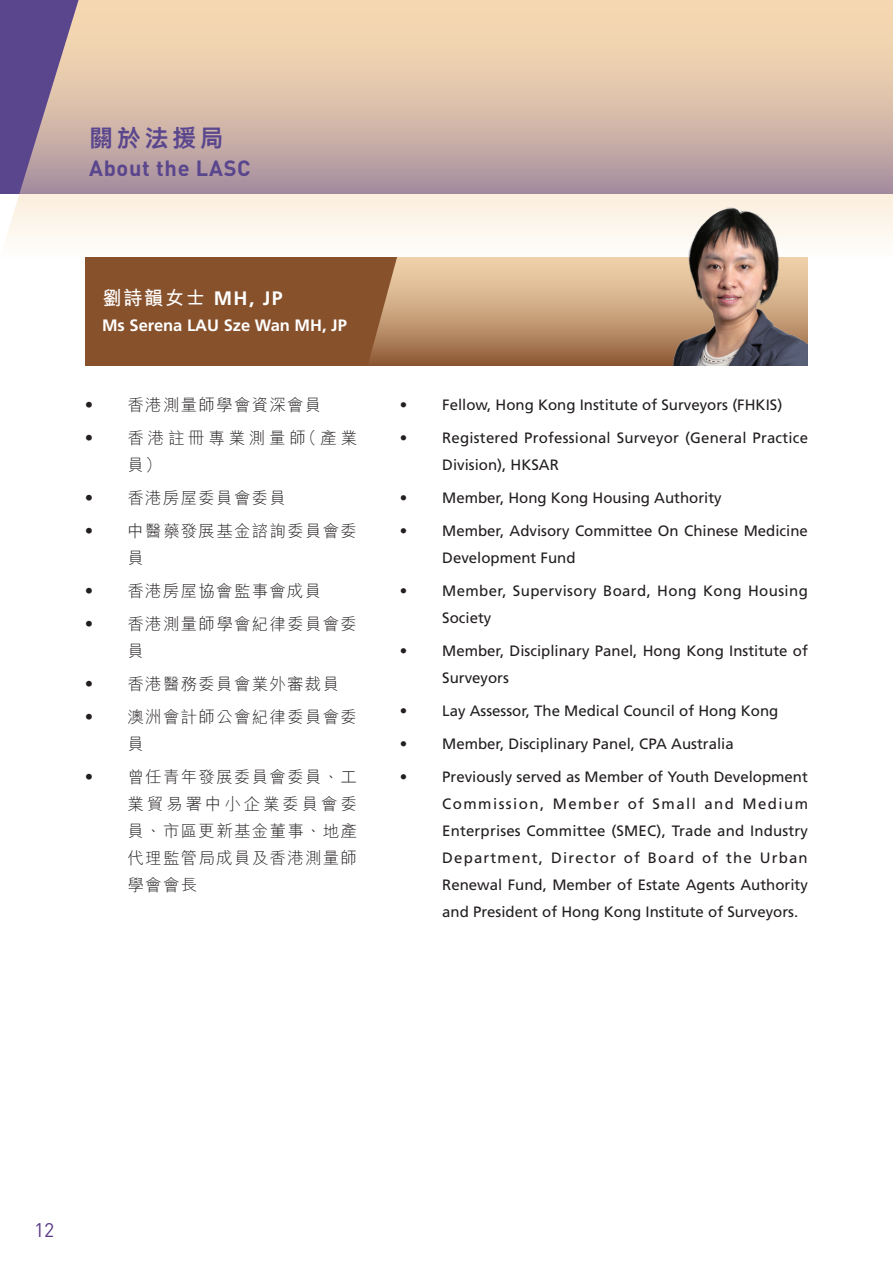
<style>
.page{position:relative;width:893px;height:1263px;background:#fff}
.page>*{position:absolute;margin:0;border:0;box-sizing:border-box;transform-origin:0 0}
.t1{font:800 24px "M Hei HK";letter-spacing:.15em;color:#5a468d}
.t2{font:700 21.75px "DINOT";letter-spacing:.03em;color:#5a468d}
.t3{font:700 19.5px "M Hei HK";letter-spacing:.075em;color:#fff}
.t4{font:19.5px "DINOT";color:#5a3b86}
.t5{font:300 16.5px/27px "M Hei HK";letter-spacing:.075em;color:#231f20;text-align:justify}
.t6{font:700 16.5px "Frutiger LT Std";color:#fff}
.t7{font:300 16.5px "M Hei HK";letter-spacing:.225em;color:#231f20}
.t8{font:15px/27px "Frutiger LT Std";color:#231f20}
.t9{font:15px/27px "Frutiger LT Std";letter-spacing:.025em;color:#231f20}
.s1{font-family:"Frutiger LT Std"}
</style>
<div class="page">
<svg style="left:0;top:0;width:893px;height:240px"></svg>
<div style="left:85px;top:257px;width:723px;height:109px;background:#87512c"></div>
<svg style="left:369px;top:257px;width:293px;height:105px"></svg>
<img style="left:662px;top:193px;width:146px;height:173px">
<h1 class="t1" style="left:89px;top:126px;width:136px">關於法援局</h1>
<h2 class="t2" style="left:89px;top:151px;width:163px">About the LASC</h2>
<p class="t3" style="left:102px;top:284px;width:182px">劉詩韻女士 <span class="s1">MH, JP</span></p>
<p class="t6" style="left:102px;top:316px;width:246px">Ms Serena LAU Sze Wan MH, JP</p>
<p class="t5" style="left:81px;top:391px;width:242px">• 香港測量師學會資深會員</p>
<p class="t7" style="left:81px;top:429px;width:278px">• 香港註冊專業測量師（產業</p>
<p class="t5" style="left:128px;top:451px;width:36px">員）</p>
<p class="t5" style="left:81px;top:484px;width:207px">• 香港房屋委員會委員</p>
<p class="t5" style="left:81px;top:517px;width:278px">• 中醫藥發展基金諮詢委員會委</p>
<p class="t5" style="left:128px;top:544px;width:18px">員</p>
<p class="t5" style="left:81px;top:577px;width:242px">• 香港房屋協會監事會成員</p>
<p class="t5" style="left:81px;top:610px;width:278px">• 香港測量師學會紀律委員會委</p>
<p class="t5" style="left:128px;top:637px;width:18px">員</p>
<p class="t5" style="left:81px;top:670px;width:260px">• 香港醫務委員會業外審裁員</p>
<p class="t5" style="left:81px;top:703px;width:278px">• 澳洲會計師公會紀律委員會委</p>
<p class="t5" style="left:128px;top:730px;width:18px">員</p>
<p class="t5" style="left:128px;top:763px;width:231px;text-indent:-47px">• 曾任青年發展委員會委員、工業貿易署中小企業委員會委員、市區更新基金董事、地產代理監管局成員及香港測量師學會會長</p>
<p class="t8" style="left:400px;top:391px;width:384px">• Fellow, Hong Kong Institute of Surveyors (FHKIS)</p>
<p class="t8" style="left:442px;top:424px;width:367px;text-indent:-43px">• Registered Professional Surveyor (General Practice<br>Division), HKSAR</p>
<p class="t8" style="left:400px;top:484px;width:323px">• Member, Hong Kong Housing Authority</p>
<p class="t8" style="left:442px;top:517px;width:367px;text-indent:-43px">• Member, Advisory Committee On Chinese Medicine<br>Development Fund</p>
<p class="t9" style="left:442px;top:577px;width:367px;text-indent:-43px">• Member, Supervisory Board, Hong Kong Housing<br>Society</p>
<p class="t8" style="left:442px;top:637px;width:367px;text-indent:-43px">• Member, Disciplinary Panel, Hong Kong Institute of<br>Surveyors</p>
<p class="t8" style="left:400px;top:697px;width:380px">• Lay Assessor, The Medical Council of Hong Kong</p>
<p class="t8" style="left:400px;top:730px;width:336px">• Member, Disciplinary Panel, CPA Australia</p>
<p class="t8" style="left:442px;top:763px;width:367px;text-align:justify;text-indent:-43px">• Previously served as Member of Youth Development Commission, Member of Small and Medium Enterprises Committee (SMEC), Trade and Industry Department, Director of Board of the Urban Renewal Fund, Member of Estate Agents Authority and President of Hong Kong Institute of Surveyors.</p>
<h3 class="t4" style="left:34px;top:1215px;width:22px">12</h3>
</div>
